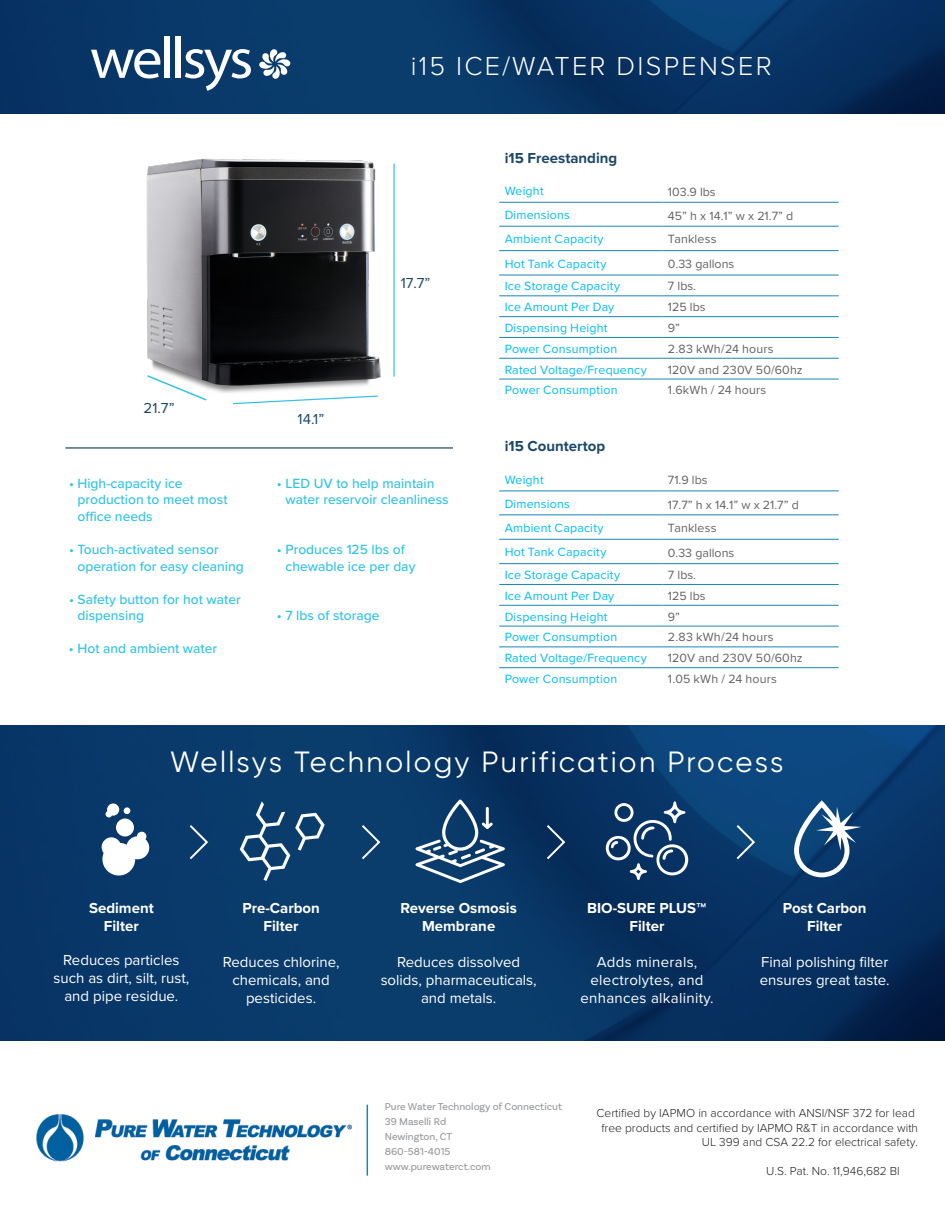
<style>
.page{position:relative;width:945px;height:1215px;background:#fff}
.page>*{position:absolute;margin:0;border:0;box-sizing:border-box;transform-origin:0 0}
.t1{font:29.25px "Gilroy";letter-spacing:.075em;color:#fff}
.t2{font:300 27px "Proxima Nova";letter-spacing:.085em;color:#fff}
.Filters{font:15px/18px "Proxima Nova";color:#fff;text-align:center}
.Filters-2{font:700 15px/18px "Proxima Nova";color:#fff;text-align:center}
.Filters-3{font:15px/18px "Proxima Nova";letter-spacing:.02em;color:#fff;text-align:center}
.Filters-4{font:700 15px "Proxima Nova";color:#1c4768}
.t3{font:15px "Proxima Nova";color:#1c4768}
.Filters-5{font:500 13.8px/16.6px "Proxima Nova";color:#31c3e6}
.t4{font:12.45px "Proxima Nova";letter-spacing:.015em;color:#01bdf2}
.t5{font:12.45px "Proxima Nova";letter-spacing:.005em;color:#636366}
.t6{font:300 12px/14.4px "Proxima Nova";color:#231f20;text-align:right}
.t7{font:10.5px/15px "Basic Sans";color:#939598}
.s1{font-family:"Basic Sans";font-weight:400}
</style>
<div class="page">
<img style="left:146px;top:158px;width:249px;height:235px">
<img style="left:0;top:725px;width:945px;height:316px">
<img style="left:0;top:0;width:945px;height:114px">
<svg style="left:91px;top:49px;width:69px;height:29px"></svg>
<div style="left:164px;top:37px;width:5px;height:41px;background:#fff"></div>
<div style="left:176px;top:37px;width:5px;height:41px;background:#fff"></div>
<svg style="left:185px;top:49px;width:66px;height:42px"></svg>
<svg style="left:259px;top:49px;width:31px;height:30px"></svg>
<hr style="left:499px;top:202px;width:163px;height:1px;background:#1886b6">
<hr style="left:662px;top:202px;width:177px;height:1px;background:#1886b6">
<hr style="left:499px;top:226px;width:163px;height:1px;background:#1886b6">
<hr style="left:662px;top:226px;width:177px;height:1px;background:#1886b6">
<hr style="left:499px;top:250px;width:163px;height:1px;background:#1886b6">
<hr style="left:662px;top:250px;width:177px;height:1px;background:#1886b6">
<hr style="left:499px;top:275px;width:163px;height:1px;background:#1886b6">
<hr style="left:662px;top:275px;width:177px;height:1px;background:#1886b6">
<hr style="left:499px;top:316px;width:163px;height:1px;background:#1886b6">
<hr style="left:662px;top:316px;width:177px;height:1px;background:#1886b6">
<hr style="left:499px;top:295px;width:163px;height:1px;background:#1886b6">
<hr style="left:662px;top:295px;width:177px;height:1px;background:#1886b6">
<hr style="left:499px;top:337px;width:163px;height:1px;background:#1886b6">
<hr style="left:662px;top:337px;width:177px;height:1px;background:#1886b6">
<hr style="left:499px;top:358px;width:163px;height:1px;background:#1886b6">
<hr style="left:662px;top:358px;width:177px;height:1px;background:#1886b6">
<hr style="left:499px;top:379px;width:163px;height:1px;background:#1886b6">
<hr style="left:662px;top:379px;width:177px;height:1px;background:#1886b6">
<hr style="left:499px;top:491px;width:163px;height:1px;background:#1886b6">
<hr style="left:662px;top:491px;width:177px;height:1px;background:#1886b6">
<hr style="left:499px;top:515px;width:163px;height:1px;background:#1886b6">
<hr style="left:662px;top:515px;width:177px;height:1px;background:#1886b6">
<hr style="left:499px;top:539px;width:163px;height:1px;background:#1886b6">
<hr style="left:662px;top:539px;width:177px;height:1px;background:#1886b6">
<hr style="left:499px;top:563px;width:163px;height:1px;background:#1886b6">
<hr style="left:662px;top:563px;width:177px;height:1px;background:#1886b6">
<hr style="left:499px;top:605px;width:163px;height:1px;background:#1886b6">
<hr style="left:662px;top:605px;width:177px;height:1px;background:#1886b6">
<hr style="left:499px;top:584px;width:163px;height:1px;background:#1886b6">
<hr style="left:662px;top:584px;width:177px;height:1px;background:#1886b6">
<hr style="left:499px;top:626px;width:163px;height:1px;background:#1886b6">
<hr style="left:662px;top:626px;width:177px;height:1px;background:#1886b6">
<hr style="left:499px;top:647px;width:163px;height:1px;background:#1886b6">
<hr style="left:662px;top:647px;width:177px;height:1px;background:#1886b6">
<hr style="left:499px;top:667px;width:163px;height:1px;background:#1886b6">
<hr style="left:662px;top:667px;width:177px;height:1px;background:#1886b6">
<hr style="left:393px;top:164px;width:2px;height:213px;background:#31c3e6">
<svg style="left:233px;top:395px;width:145px;height:10px"></svg>
<svg style="left:146px;top:374px;width:62px;height:27px"></svg>
<hr style="left:65px;top:447px;width:388px;height:2px;background:#1c4768">
<svg style="left:240px;top:801px;width:85px;height:80px"></svg>
<svg style="left:102px;top:831px;width:48px;height:45px"></svg>
<div style="left:116px;top:819px;width:18px;height:18px;background:#fff;border-radius:50%"></div>
<svg style="left:106px;top:803px;width:13px;height:14px"></svg>
<div style="left:124px;top:807px;width:6px;height:7px;background:#fff;border-radius:50%"></div>
<svg style="left:794px;top:800px;width:67px;height:77px"></svg>
<svg style="left:188px;top:823px;width:22px;height:38px"></svg>
<svg style="left:360px;top:823px;width:22px;height:38px"></svg>
<svg style="left:545px;top:823px;width:22px;height:38px"></svg>
<svg style="left:735px;top:823px;width:22px;height:38px"></svg>
<svg style="left:416px;top:799px;width:89px;height:84px"></svg>
<svg style="left:606px;top:801px;width:82px;height:79px"></svg>
<hr style="left:367px;top:1105px;width:1px;height:71px;background:#1886b6">
<img style="left:36px;top:1115px;width:315px;height:47px">
<p class="t2" style="left:411px;top:45px;width:362px">i15 ICE/WATER DISPENSER</p>
<p class="t3" style="left:401px;top:272px;width:31px">17.7”</p>
<p class="t3" style="left:144px;top:397px;width:32px">21.7”</p>
<p class="Filters-5" style="left:78px;top:474px;width:152px;text-indent:-9px">• High-capacity ice production to meet most office needs</p>
<p class="Filters-5" style="left:78px;top:541px;width:168px;text-indent:-9px">• Touch-activated sensor operation for easy cleaning</p>
<p class="Filters-5" style="left:78px;top:590px;width:165px;text-indent:-9px">• Safety button for hot water dispensing</p>
<p class="Filters-5" style="left:69px;top:640px;width:150px">• Hot and ambient water</p>
<p class="t3" style="left:298px;top:408px;width:28px">14.1”</p>
<p class="Filters-5" style="left:285px;top:475px;width:165px;line-height:16.2px;text-indent:-9px">• LED UV to help maintain water reservoir cleanliness</p>
<p class="Filters-5" style="left:285px;top:541px;width:132px;text-indent:-9px">• Produces 125 lbs of chewable ice per day</p>
<p class="Filters-5" style="left:277px;top:607px;width:104px">• 7 lbs of storage</p>
<p class="Filters-4" style="left:505px;top:149px;width:114px">i15 Freestanding</p>
<p class="t4" style="left:505px;top:182px;width:40px">Weight</p>
<p class="t5" style="left:668px;top:182px;width:49px">103.9 lbs</p>
<p class="t4" style="left:505px;top:206px;width:67px">Dimensions</p>
<p class="t5" style="left:668px;top:210px;width:127px">45” h x 14.1” w x 21.7” d</p>
<p class="t4" style="left:505px;top:230px;width:100px">Ambient Capacity</p>
<p class="t5" style="left:668px;top:230px;width:50px">Tankless</p>
<p class="t4" style="left:505px;top:254px;width:103px">Hot Tank Capacity</p>
<p class="t5" style="left:668px;top:255px;width:68px">0.33 gallons</p>
<p class="t4" style="left:505px;top:277px;width:117px">Ice Storage Capacity</p>
<p class="t5" style="left:668px;top:277px;width:30px">7 lbs.</p>
<p class="t4" style="left:505px;top:298px;width:111px">Ice Amount Per Day</p>
<p class="t5" style="left:668px;top:298px;width:39px">125 lbs</p>
<p class="t4" style="left:505px;top:318px;width:104px">Dispensing Height</p>
<p class="t5" style="left:668px;top:318px;width:14px">9”</p>
<p class="t4" style="left:505px;top:339px;width:114px">Power Consumption</p>
<p class="t5" style="left:668px;top:339px;width:107px">2.83 kWh/24 hours</p>
<p class="t4" style="left:505px;top:360px;width:144px">Rated Voltage/Frequency</p>
<p class="t5" style="left:668px;top:360px;width:136px">120V and 230V 50/60hz</p>
<p class="t4" style="left:505px;top:381px;width:114px">Power Consumption</p>
<p class="t5" style="left:668px;top:381px;width:100px">1.6kWh / 24 hours</p>
<p class="Filters-4" style="left:505px;top:438px;width:102px">i15 Countertop</p>
<p class="t4" style="left:505px;top:471px;width:40px">Weight</p>
<p class="t5" style="left:668px;top:471px;width:41px">71.9 lbs</p>
<p class="t4" style="left:505px;top:494px;width:67px">Dimensions</p>
<p class="t5" style="left:668px;top:499px;width:132px">17.7” h x 14.1” w x 21.7” d</p>
<p class="t4" style="left:505px;top:519px;width:100px">Ambient Capacity</p>
<p class="t5" style="left:668px;top:519px;width:50px">Tankless</p>
<p class="t4" style="left:505px;top:543px;width:103px">Hot Tank Capacity</p>
<p class="t5" style="left:668px;top:543px;width:68px">0.33 gallons</p>
<p class="t4" style="left:505px;top:566px;width:117px">Ice Storage Capacity</p>
<p class="t5" style="left:668px;top:566px;width:30px">7 lbs.</p>
<p class="t4" style="left:505px;top:586px;width:111px">Ice Amount Per Day</p>
<p class="t5" style="left:668px;top:586px;width:39px">125 lbs</p>
<p class="t4" style="left:505px;top:607px;width:104px">Dispensing Height</p>
<p class="t5" style="left:668px;top:607px;width:14px">9”</p>
<p class="t4" style="left:505px;top:628px;width:114px">Power Consumption</p>
<p class="t5" style="left:668px;top:628px;width:107px">2.83 kWh/24 hours</p>
<p class="t4" style="left:505px;top:649px;width:144px">Rated Voltage/Frequency</p>
<p class="t5" style="left:668px;top:649px;width:136px">120V and 230V 50/60hz</p>
<p class="t4" style="left:505px;top:670px;width:114px">Power Consumption</p>
<p class="t5" style="left:668px;top:670px;width:110px">1.05 kWh / 24 hours</p>
<p class="t1" style="left:170px;top:744px;width:615px">Wellsys Technology Purification Process</p>
<p class="Filters-2" style="left:89px;top:898px;width:66px">Sediment</p>
<p class="Filters-2" style="left:104px;top:916px;width:36px">Filter</p>
<p class="Filters" style="left:54px;top:950px;width:137px">Reduces particles such as dirt, silt, rust, and pipe residue.</p>
<p class="Filters-2" style="left:242px;top:898px;width:79px">Pre-Carbon</p>
<p class="Filters-2" style="left:264px;top:916px;width:36px">Filter</p>
<p class="Filters" style="left:223px;top:952px;width:118px">Reduces chlorine, chemicals, and pesticides.</p>
<p class="Filters-2" style="left:401px;top:898px;width:118px">Reverse Osmosis<br>Membrane</p>
<p class="Filters" style="left:381px;top:952px;width:158px">Reduces dissolved solids, pharmaceuticals, and metals.</p>
<p class="Filters-2" style="left:587px;top:898px;width:121px">BIO-SURE PLUS<span class="s1">™<br></span>Filter</p>
<p class="Filters-3" style="left:580px;top:952px;width:135px">Adds minerals, electrolytes, and enhances alkalinity.</p>
<p class="Filters-2" style="left:783px;top:898px;width:85px">Post Carbon</p>
<p class="Filters-2" style="left:807px;top:916px;width:36px">Filter</p>
<p class="Filters" style="left:760px;top:952px;width:131px;text-align:left">Final polishing filter ensures great taste.</p>
<p class="t7" style="left:385px;top:1099px;width:179px">Pure Water Technology of Connecticut<br>39 Maselli Rd<br>Newington, CT<br>860-581-4015<br>www.purewaterct.com</p>
<p class="t6" style="left:597px;top:1105px;width:323px">Certified by IAPMO in accordance with ANSI/NSF 372 for lead free products and certified by IAPMO R&amp;T in accordance with<br>UL 399 and CSA 22.2 for electrical safety.</p>
<p class="t6" style="left:766px;top:1163px;width:135px">U.S. Pat. No. 11,946,682 Bl</p>
</div>
